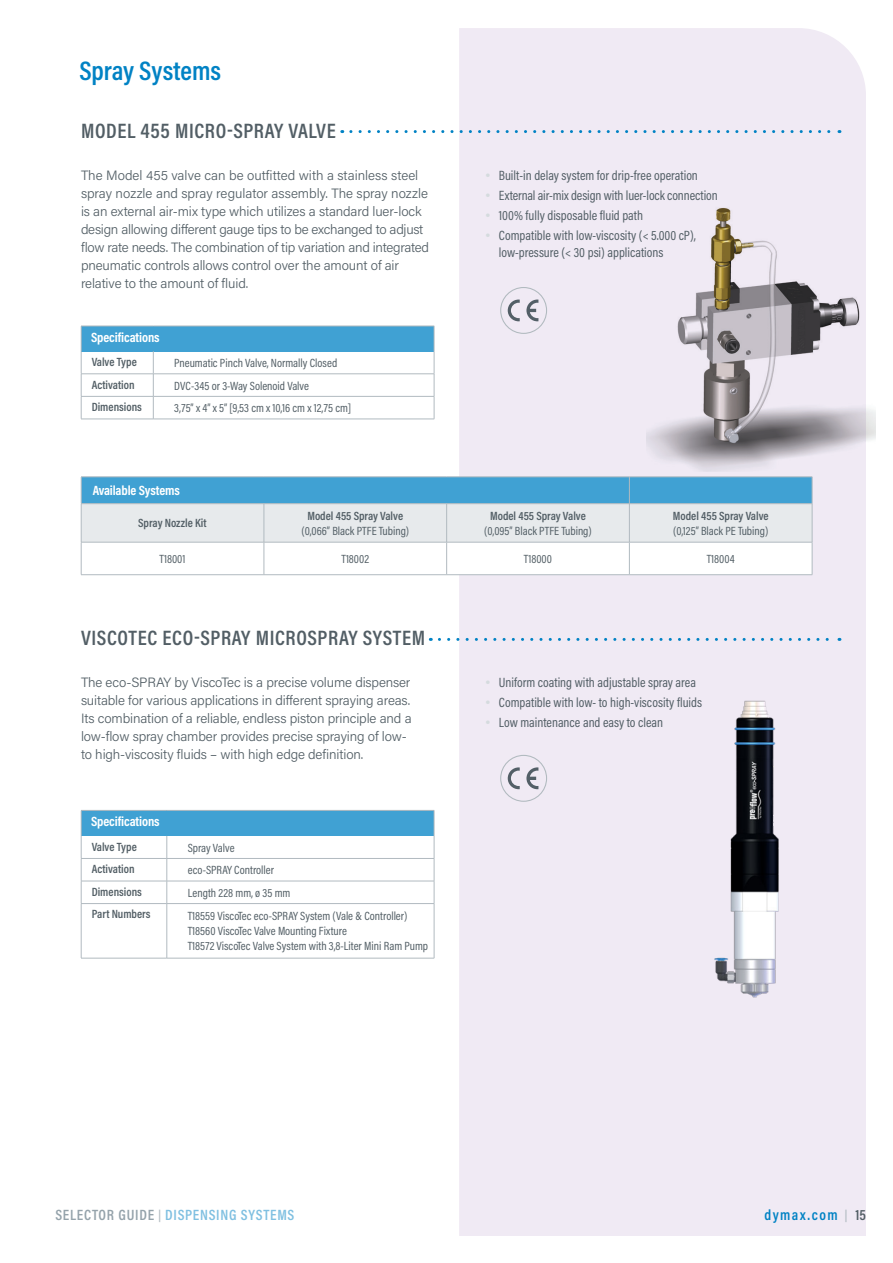
<style>
.page{position:relative;width:893px;height:1263px;background:#fff}
.page>*{position:absolute;margin:0;border:0;box-sizing:border-box;transform-origin:0 0}
.t1{font:600 27px "Acumin Pro Cond";color:#0082c4}
.t2{font:600 21px "Acumin Pro Cond";letter-spacing:.03em;color:#525e65}
.t3{font:600 15px "Acumin Pro Cond";letter-spacing:.05em;color:#80c0e1}
.t4{font:600 15px "Acumin Pro Cond";letter-spacing:.1em;color:#0082c4}
.t5{font:600 15px "Acumin Pro Cond";color:#525e65}
.t6{font:300 13.5px/18px "Acumin Pro";letter-spacing:-.01em;color:#525e65}
.t7{font:13.5px/16.5px "Acumin Pro Cond";color:#525e65}
.t8{font:700 13.5px "Acumin Pro Cond";letter-spacing:-.01em;color:#fff}
.t9{font:12px/15px "Acumin Pro Cond";color:#525e65}
.t10{font:600 12px "Acumin Pro Cond";color:#525e65}
.s1{font-family:"Arial Nova";color:#d5dbde}
.s2{color:#95a3ab}
.s3{font-size:12px;color:#b1bac0}
</style>
<div class="page">
<div style="left:459px;top:28px;width:407px;height:1208px;background:#f0eaf4"></div>
<img style="left:646px;top:205px;width:230px;height:266px">
<svg style="left:81px;top:477px;width:732px;height:98px"></svg>
<hr style="left:81px;top:503px;width:183px;height:1px;background:#b1bac0">
<hr style="left:264px;top:503px;width:183px;height:1px;background:#b1bac0">
<hr style="left:447px;top:503px;width:182px;height:1px;background:#b1bac0">
<hr style="left:629px;top:503px;width:183px;height:1px;background:#b1bac0">
<div style="left:81px;top:326px;width:353px;height:25px;background:#40a1d3"></div>
<hr style="left:81px;top:374px;width:72px;height:1px;background:#b1bac0">
<hr style="left:153px;top:374px;width:281px;height:1px;background:#b1bac0">
<hr style="left:81px;top:396px;width:72px;height:1px;background:#b1bac0">
<hr style="left:153px;top:396px;width:281px;height:1px;background:#b1bac0">
<svg style="left:153px;top:351px;width:1px;height:68px"></svg>
<hr style="left:81px;top:419px;width:72px;height:1px;background:#b1bac0">
<hr style="left:153px;top:419px;width:281px;height:1px;background:#b1bac0">
<hr style="left:81px;top:326px;width:72px;height:1px;background:#b1bac0">
<svg style="left:81px;top:326px;width:1px;height:93px"></svg>
<hr style="left:153px;top:326px;width:281px;height:1px;background:#b1bac0">
<svg style="left:434px;top:326px;width:1px;height:93px"></svg>
<div style="left:81px;top:810px;width:353px;height:26px;background:#40a1d3"></div>
<hr style="left:81px;top:858px;width:86px;height:1px;background:#b1bac0">
<hr style="left:167px;top:858px;width:267px;height:1px;background:#b1bac0">
<hr style="left:81px;top:881px;width:86px;height:1px;background:#b1bac0">
<hr style="left:167px;top:881px;width:267px;height:1px;background:#b1bac0">
<svg style="left:167px;top:836px;width:1px;height:67px"></svg>
<hr style="left:81px;top:903px;width:86px;height:1px;background:#b1bac0">
<hr style="left:81px;top:904px;width:1px;height:54px;background:#b1bac0">
<hr style="left:167px;top:903px;width:267px;height:1px;background:#b1bac0">
<hr style="left:167px;top:904px;width:1px;height:54px;background:#b1bac0">
<hr style="left:434px;top:904px;width:1px;height:54px;background:#b1bac0">
<hr style="left:81px;top:958px;width:86px;height:1px;background:#b1bac0">
<hr style="left:167px;top:958px;width:267px;height:1px;background:#b1bac0">
<hr style="left:81px;top:810px;width:86px;height:1px;background:#b1bac0">
<svg style="left:81px;top:811px;width:1px;height:92px"></svg>
<hr style="left:167px;top:810px;width:267px;height:1px;background:#b1bac0">
<svg style="left:434px;top:810px;width:1px;height:93px"></svg>
<img style="left:710px;top:701px;width:75px;height:296px">
<svg style="left:351px;top:130px;width:489px;height:3px"></svg>
<svg style="left:439px;top:638px;width:401px;height:3px"></svg>
<svg style="left:508px;top:767px;width:12px;height:22px"></svg>
<svg style="left:526px;top:767px;width:12px;height:22px"></svg>
<div style="left:500px;top:755px;width:47px;height:47px;border:1px solid #b1babf;border-radius:50%"></div>
<svg style="left:508px;top:300px;width:12px;height:21px"></svg>
<svg style="left:526px;top:300px;width:12px;height:21px"></svg>
<div style="left:500px;top:287px;width:47px;height:47px;border:1px solid #b1babf;border-radius:50%"></div>
<h1 class="t1" style="left:80px;top:53px;width:143px">Spray Systems</h1>
<h2 class="t2" style="left:81px;top:117px;width:256px">MODEL 455 MICRO-SPRAY VALVE</h2>
<p class="t6" style="left:81px;top:166px;width:350px">The Model 455 valve can be outfitted with a stainless steel spray nozzle and spray regulator assembly. The spray nozzle is an external air-mix type which utilizes a standard luer-lock design allowing different gauge tips to be exchanged to adjust flow rate needs. The combination of tip variation and integrated pneumatic controls allows control over the amount of air relative to the amount of fluid.</p>
<p class="t7" style="left:485px;top:167px;width:214px"><span class="s1">•</span> Built-in delay system for drip-free operation</p>
<p class="t7" style="left:485px;top:187px;width:234px"><span class="s1">•</span> External air-mix design with luer-lock connection</p>
<p class="t7" style="left:485px;top:207px;width:159px"><span class="s1">•</span> 100% fully disposable fluid path</p>
<p class="t7" style="left:499px;top:227px;width:198px;text-indent:-14px"><span class="s1">•</span> Compatible with low-viscosity (&lt; 5.000 cP), low-pressure (&lt; 30 psi) applications</p>
<p class="t8" style="left:91px;top:328px;width:70px">Specifications</p>
<p class="t10" style="left:92px;top:354px;width:47px">Valve Type</p>
<p class="t9" style="left:174px;top:355px;width:164px">Pneumatic Pinch Valve, Normally Closed</p>
<p class="t10" style="left:92px;top:377px;width:44px">Activation</p>
<p class="t9" style="left:174px;top:378px;width:136px">DVC-345 or 3-Way Solenoid Valve</p>
<p class="t10" style="left:92px;top:399px;width:52px">Dimensions</p>
<p class="t9" style="left:174px;top:400px;width:178px">3,75” x 4” x 5” [9,53 cm x 10,16 cm x 12,75 cm]</p>
<p class="t8" style="left:93px;top:482px;width:89px">Available Systems</p>
<p class="t10" style="left:138px;top:515px;width:70px">Spray Nozzle Kit</p>
<p class="t10" style="left:307px;top:508px;width:97px">Model 455 Spray Valve</p>
<p class="t9" style="left:301px;top:523px;width:109px">(0,066” Black PTFE Tubing)</p>
<p class="t10" style="left:490px;top:508px;width:97px">Model 455 Spray Valve</p>
<p class="t9" style="left:484px;top:523px;width:109px">(0,095” Black PTFE Tubing)</p>
<p class="t10" style="left:673px;top:508px;width:97px">Model 455 Spray Valve</p>
<p class="t9" style="left:673px;top:523px;width:97px">(0,125” Black PE Tubing)</p>
<p class="t9" style="left:160px;top:551px;width:27px">T18001</p>
<p class="t9" style="left:341px;top:551px;width:29px">T18002</p>
<p class="t9" style="left:524px;top:551px;width:30px">T18000</p>
<p class="t9" style="left:707px;top:551px;width:29px">T18004</p>
<h2 class="t2" style="left:81px;top:624px;width:346px">VISCOTEC ECO-SPRAY MICROSPRAY SYSTEM</h2>
<p class="t6" style="left:81px;top:673px;width:332px">The eco-SPRAY by ViscoTec is a precise volume dispenser suitable for various applications in different spraying areas.<br>Its combination of a reliable, endless piston principle and a low-flow spray chamber provides precise spraying of low&shy;to high-viscosity fluids – with high edge definition.</p>
<p class="t8" style="left:91px;top:813px;width:70px">Specifications</p>
<p class="t10" style="left:92px;top:839px;width:47px">Valve Type</p>
<p class="t9" style="left:188px;top:840px;width:48px">Spray Valve</p>
<p class="t10" style="left:92px;top:861px;width:44px">Activation</p>
<p class="t9" style="left:188px;top:862px;width:88px">eco-SPRAY Controller</p>
<p class="t10" style="left:92px;top:884px;width:52px">Dimensions</p>
<p class="t9" style="left:188px;top:885px;width:104px">Length 228 mm, ø 35 mm</p>
<p class="t10" style="left:92px;top:906px;width:60px">Part Numbers</p>
<p class="t9" style="left:188px;top:908px;width:242px">T18559 ViscoTec eco-SPRAY System (Vale &amp; Controller)<br>T18560 ViscoTec Valve Mounting Fixture<br>T18572 ViscoTec Valve System with 3,8-Liter Mini Ram Pump</p>
<p class="t7" style="left:485px;top:674px;width:212px"><span class="s1">•</span> Uniform coating with adjustable spray area</p>
<p class="t7" style="left:485px;top:694px;width:218px"><span class="s1">•</span> Compatible with low- to high-viscosity fluids</p>
<p class="t7" style="left:485px;top:714px;width:179px"><span class="s1">•</span> Low maintenance and easy to clean</p>
<p class="t3" style="left:55px;top:1205px;width:241px"><span class="s2">SELECTOR GUIDE</span> <span class="s3">|</span> DISPENSING SYSTEMS</p>
<p class="t5" style="left:855px;top:1205px;width:12px">15</p>
<p class="t4" style="left:764px;top:1205px;width:85px">dymax.com <span class="s3">|</span></p>
</div>
